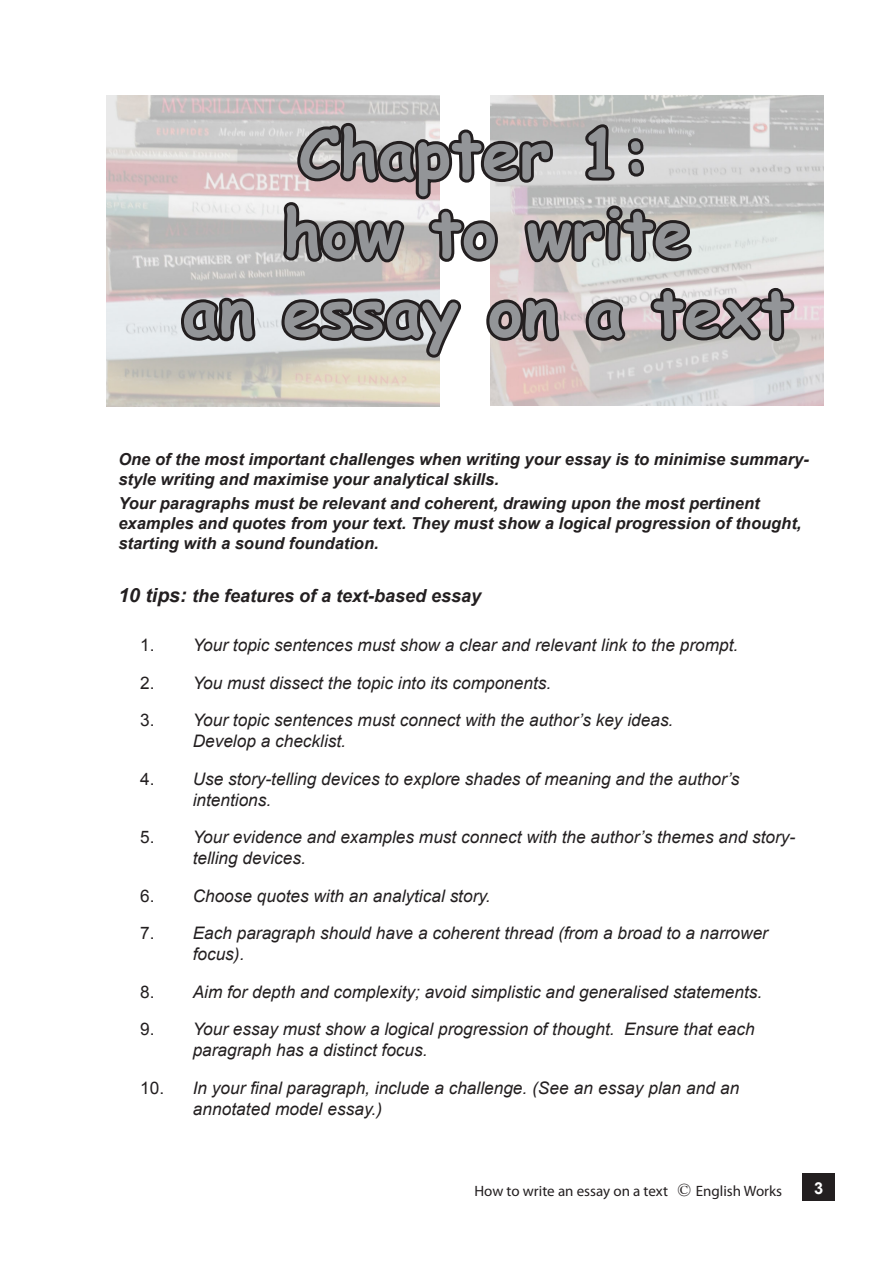
<style>
.page{position:relative;width:893px;height:1263px;background:#fff}
.page>*{position:absolute;margin:0;border:0;box-sizing:border-box;transform-origin:0 0}
.Bullet_point_quotes{font:700 66px/79.2px "Comic Sans MS";letter-spacing:.005em;color:#939598;text-align:center}
.t1{font:italic 700 18px "Arial";color:#231f20}
.anumber_style_with_t{font:italic 17.25px/20.7px "Arial";color:#231f20}
.t2{font:italic 700 16.5px/19.8px "Arial";color:#231f20}
.t3{font:700 16.5px "Arial";color:#fff}
.t4{font:15px "Myriad Pro";color:#231f20}
.s1{font-size:19.5px}
.s2{font-style:normal}
.s3{font-family:"Times New Roman";font-size:18px}
</style>
<div class="page">
<div style="left:803px;top:1174px;width:32px;height:27px;background:#231f20"></div>
<img style="left:798px;top:95px;width:26px;height:310px">
<img style="left:107px;top:96px;width:171px;height:310px">
<svg style="left:177px;top:295px;width:83px;height:112px;background:#aaa8a5"></svg>
<svg style="left:278px;top:95px;width:520px;height:312px;background:#b8b4b3"></svg>
<p class="Bullet_point_quotes" style="left:182px;top:112px;width:611px">Chapter 1:<br>how to write<br>an essay on a text</p>
<p class="t2" style="left:118px;top:450px;width:692px">One of the most important challenges when writing your essay is to minimise summary&shy;style writing and maximise your analytical skills.</p>
<p class="t2" style="left:118px;top:494px;width:685px">Your paragraphs must be relevant and coherent, drawing upon the most pertinent examples and quotes from your text. They must show a logical progression of thought, starting with a sound foundation.</p>
<p class="t1" style="left:118px;top:584px;width:364px"><span class="s1">10 tips:</span> the features of a text-based essay</p>
<p class="anumber_style_with_t" style="left:140px;top:635px;width:600px"><span class="s2">1.</span> Your topic sentences must show a clear and relevant link to the prompt.</p>
<p class="anumber_style_with_t" style="left:140px;top:672px;width:413px"><span class="s2">2.</span> You must dissect the topic into its components.</p>
<p class="anumber_style_with_t" style="left:193px;top:710px;width:482px;text-indent:-53px"><span class="s2">3.</span> Your topic sentences must connect with the author’s key ideas.<br>Develop a checklist.</p>
<p class="anumber_style_with_t" style="left:193px;top:769px;width:548px;text-indent:-53px"><span class="s2">4.</span> Use story-telling devices to explore shades of meaning and the author’s intentions.</p>
<p class="anumber_style_with_t" style="left:193px;top:827px;width:604px;text-indent:-53px"><span class="s2">5.</span> Your evidence and examples must connect with the author’s themes and story&shy;telling devices.</p>
<p class="anumber_style_with_t" style="left:140px;top:885px;width:352px"><span class="s2">6.</span> Choose quotes with an analytical story.</p>
<p class="anumber_style_with_t" style="left:193px;top:923px;width:577px;text-indent:-53px"><span class="s2">7.</span> Each paragraph should have a coherent thread (from a broad to a narrower focus).</p>
<p class="anumber_style_with_t" style="left:140px;top:981px;width:623px"><span class="s2">8.</span> Aim for depth and complexity; avoid simplistic and generalised statements.</p>
<p class="anumber_style_with_t" style="left:193px;top:1019px;width:563px;text-indent:-53px"><span class="s2">9.</span> Your essay must show a logical progression of thought. Ensure that each paragraph has a distinct focus.</p>
<p class="anumber_style_with_t" style="left:193px;top:1078px;width:548px;text-indent:-53px"><span class="s2">10.</span> In your final paragraph, include a challenge. (See an essay plan and an annotated model essay.)</p>
<p class="t4" style="left:474px;top:1182px;width:309px">How to write an essay on a text <span class="s3">©</span> English Works</p>
<p class="t3" style="left:814px;top:1177px;width:11px">3</p>
</div>
